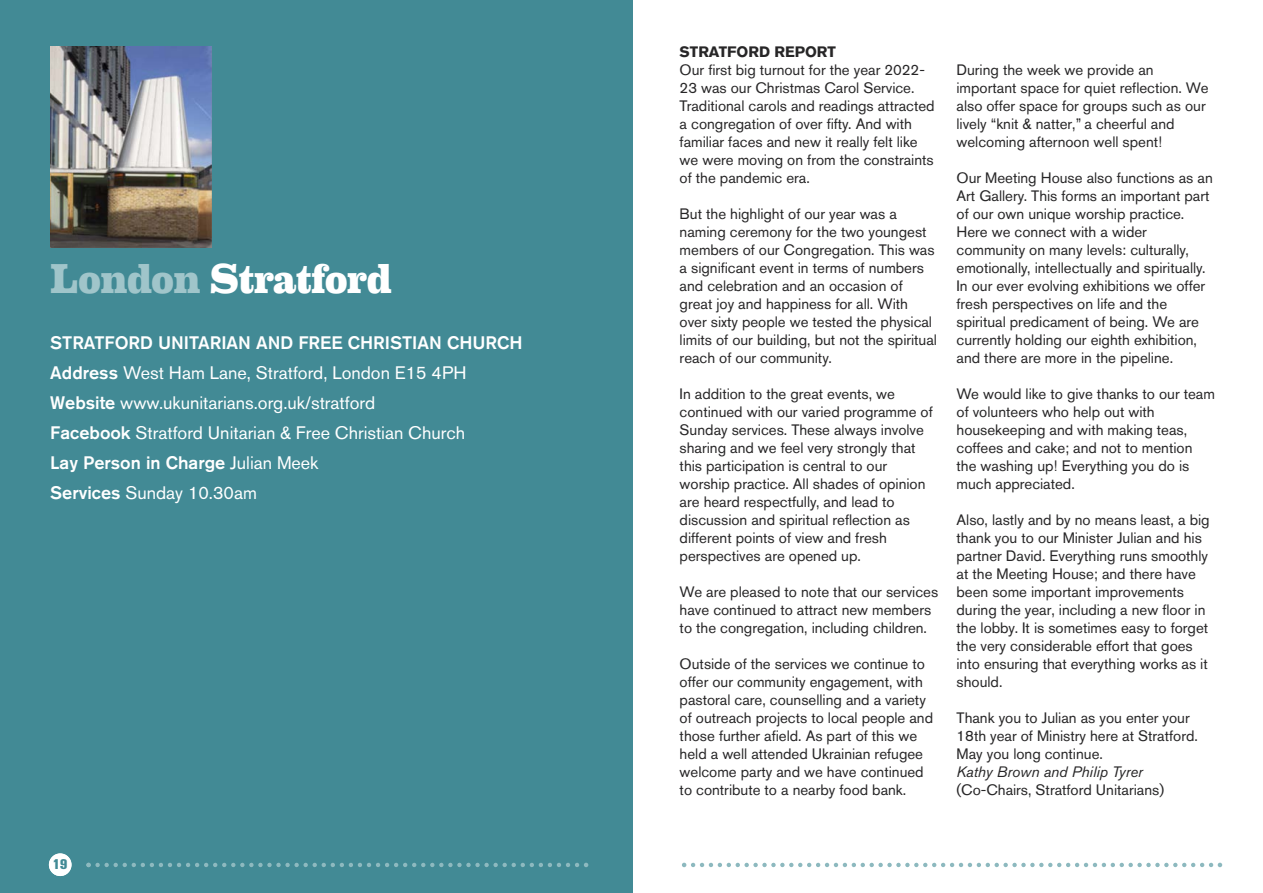
<style>
.page{position:relative;width:1263px;height:893px;background:#fff}
.page>*{position:absolute;margin:0;border:0;box-sizing:border-box;transform-origin:0 0}
.t1{font:800 42px "Eames Century Modern";letter-spacing:-.01em;color:#fff}
.t2{font:18px/30px "Akzidenz Grotesk BQ";color:#fff}
.t3{font:15px/18px "Akzidenz Grotesk BQ";color:#272627}
.t4{font:italic 15px "Akzidenz Grotesk BQ";color:#272627}
.t5{font:700 15px "Akzidenz Grotesk BQ";color:#272627}
.t6{font:800 13.95px "Akzidenz Grotesk BQ";color:#428a95}
.s1{color:#a0c5ca}
.s2{font-weight:500}
</style>
<div class="page">
<div style="left:0;top:0;width:633px;height:893px;background:#428a95"></div>
<svg style="left:682px;top:863px;width:540px;height:4px"></svg>
<svg style="left:86px;top:863px;width:502px;height:4px"></svg>
<img style="left:50px;top:47px;width:162px;height:200px">
<div style="left:49px;top:853px;width:23px;height:23px;background:#fff;border-radius:50%"></div>
<h1 class="t1" style="left:50px;top:264px;width:343px"><span class="s1">London</span> Stratford</h1>
<p class="t2" style="left:50px;top:330px;width:474px"><span class="s2">STRATFORD UNITARIAN AND FREE CHRISTIAN CHURCH Address</span> West Ham Lane, Stratford, London E15 4PH <span class="s2">Website</span> www.ukunitarians.org.uk/stratford<br><span class="s2">Facebook</span> Stratford Unitarian &amp; Free Christian Church<br><span class="s2">Lay Person in Charge</span> Julian Meek<br><span class="s2">Services</span> Sunday 10.30am</p>
<p class="t6" style="left:53px;top:859px;width:16px">19</p>
<p class="t5" style="left:680px;top:47px;width:158px">STRATFORD REPORT</p>
<p class="t3" style="left:680px;top:63px;width:256px">Our first big turnout for the year 2022- 23 was our Christmas Carol Service.<br>Traditional carols and readings attracted a congregation of over fifty. And with familiar faces and new it really felt like we were moving on from the constraints of the pandemic era.</p>
<p class="t3" style="left:680px;top:207px;width:259px">But the highlight of our year was a naming ceremony for the two youngest members of our Congregation. This was a significant event in terms of numbers and celebration and an occasion of great joy and happiness for all. With over sixty people we tested the physical limits of our building, but not the spiritual reach of our community.</p>
<p class="t3" style="left:680px;top:387px;width:255px">In addition to the great events, we continued with our varied programme of Sunday services. These always involve sharing and we feel very strongly that this participation is central to our worship practice. All shades of opinion are heard respectfully, and lead to discussion and spiritual reflection as different points of view and fresh perspectives are opened up.</p>
<p class="t3" style="left:680px;top:585px;width:260px">We are pleased to note that our services have continued to attract new members to the congregation, including children.</p>
<p class="t3" style="left:680px;top:657px;width:255px">Outside of the services we continue to offer our community engagement, with pastoral care, counselling and a variety of outreach projects to local people and those further afield. As part of this we held a well attended Ukrainian refugee welcome party and we have continued to contribute to a nearby food bank.</p>
<p class="t3" style="left:956px;top:63px;width:253px">During the week we provide an important space for quiet reflection. We also offer space for groups such as our lively “knit &amp; natter,” a cheerful and welcoming afternoon well spent!</p>
<p class="t3" style="left:956px;top:171px;width:258px">Our Meeting House also functions as an Art Gallery. This forms an important part of our own unique worship practice.<br>Here we connect with a wider community on many levels: culturally, emotionally, intellectually and spiritually.<br>In our ever evolving exhibitions we offer fresh perspectives on life and the spiritual predicament of being. We are currently holding our eighth exhibition, and there are more in the pipeline.</p>
<p class="t3" style="left:956px;top:387px;width:260px">We would like to give thanks to our team of volunteers who help out with housekeeping and with making teas, coffees and cake; and not to mention the washing up! Everything you do is much appreciated.</p>
<p class="t3" style="left:956px;top:513px;width:255px">Also, lastly and by no means least, a big thank you to our Minister Julian and his partner David. Everything runs smoothly at the Meeting House; and there have been some important improvements during the year, including a new floor in the lobby. It is sometimes easy to forget the very considerable effort that goes into ensuring that everything works as it should.</p>
<p class="t3" style="left:956px;top:711px;width:243px">Thank you to Julian as you enter your<br>18th year of Ministry here at Stratford.<br>May you long continue.</p>
<p class="t4" style="left:956px;top:767px;width:188px">Kathy Brown and Philip Tyrer</p>
<p class="t3" style="left:956px;top:783px;width:209px">(Co-Chairs, Stratford Unitarians)</p>
</div>
